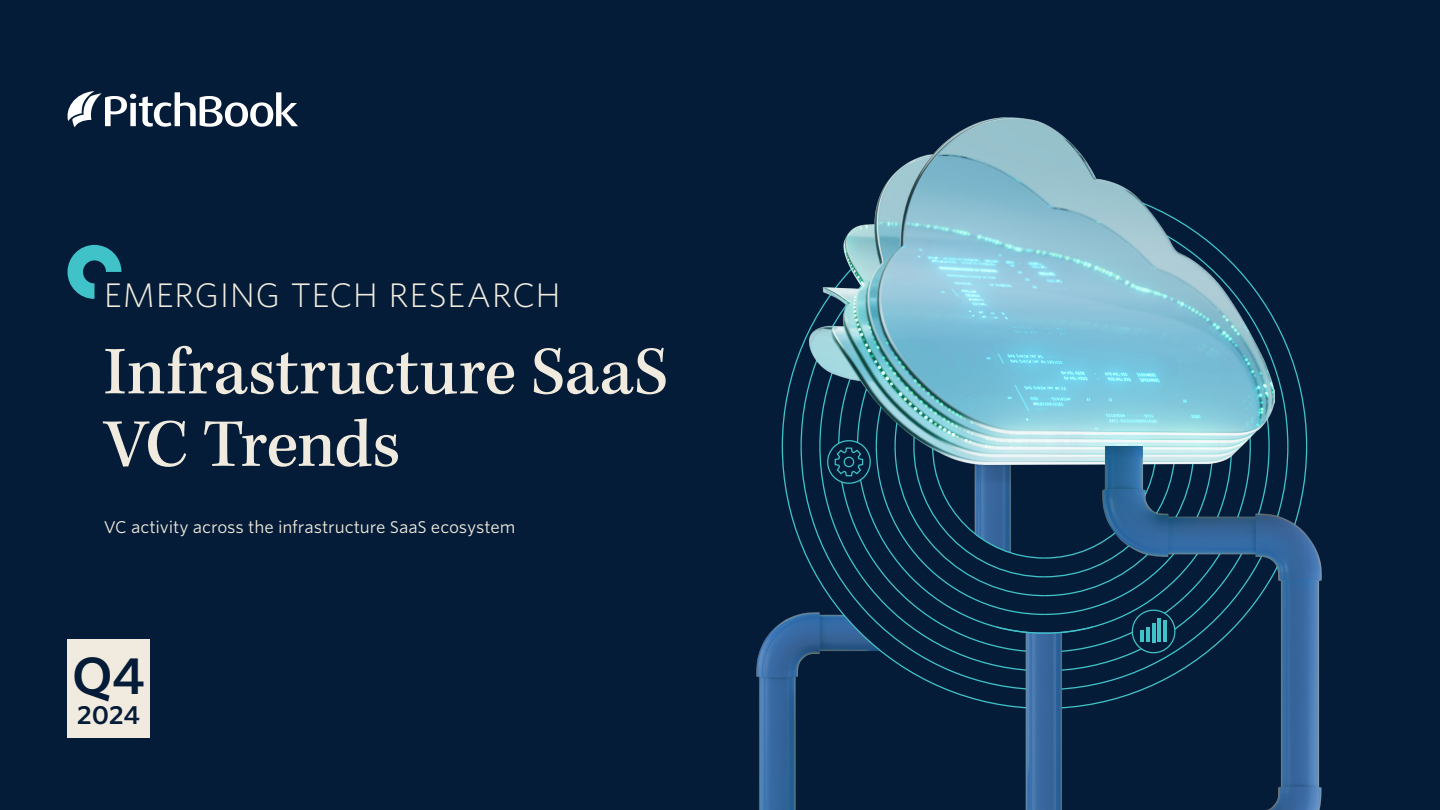
<style>
.page{position:relative;width:1440px;height:810px;background:#051c38}
.page>*{position:absolute;margin:0;border:0;box-sizing:border-box;transform-origin:0 0}
.ETR_Cover_title{font:500 70px/72.5px "Kepler Std";letter-spacing:-.005em;color:#f0ebde}
.ETR_Cover_quarter_tag_-_quarter{font:600 50px "Whitney S Sm";color:#051c38}
.t1{font:300 32.5px "Whitney S Sm";letter-spacing:.01em;color:#f0ebde}
.ETR_Cover_quarter_tag_-_year{font:600 25px "Whitney S Sm";color:#051c38}
.ETR_Cover_H2{font:16.25px "Whitney S Sm";letter-spacing:-.01em;color:#f0ebde}
</style>
<div class="page">
<img style="left:757px;top:623px;width:39px;height:187px">
<svg style="left:1275px;top:320px;width:14px;height:126px"></svg>
<svg style="left:781px;top:445px;width:19px;height:265px"></svg>
<svg style="left:800px;top:445px;width:19px;height:217px"></svg>
<img style="left:809px;top:117px;width:466px;height:347px">
<img style="left:1065px;top:446px;width:256px;height:364px">
<img style="left:808px;top:633px;width:257px;height:177px">
<svg style="left:824px;top:239px;width:428px;height:416px"></svg>
<svg style="left:68px;top:91px;width:230px;height:36px"></svg>
<div style="left:68px;top:640px;width:82px;height:98px;background:#f0ebde"></div>
<svg style="left:68px;top:245px;width:53px;height:54px"></svg>
<h3 class="t1" style="left:104px;top:272px;width:459px">EMERGING TECH RESEARCH</h3>
<p class="ETR_Cover_title" style="left:104px;top:338px;width:566px">Infrastructure SaaS<br>VC Trends</p>
<p class="ETR_Cover_H2" style="left:104px;top:516px;width:413px">VC activity across the infrastructure SaaS ecosystem</p>
<p class="ETR_Cover_quarter_tag_-_quarter" style="left:72px;top:641px;width:75px">Q4</p>
<p class="ETR_Cover_quarter_tag_-_year" style="left:77px;top:697px;width:65px">2024</p>
</div>
